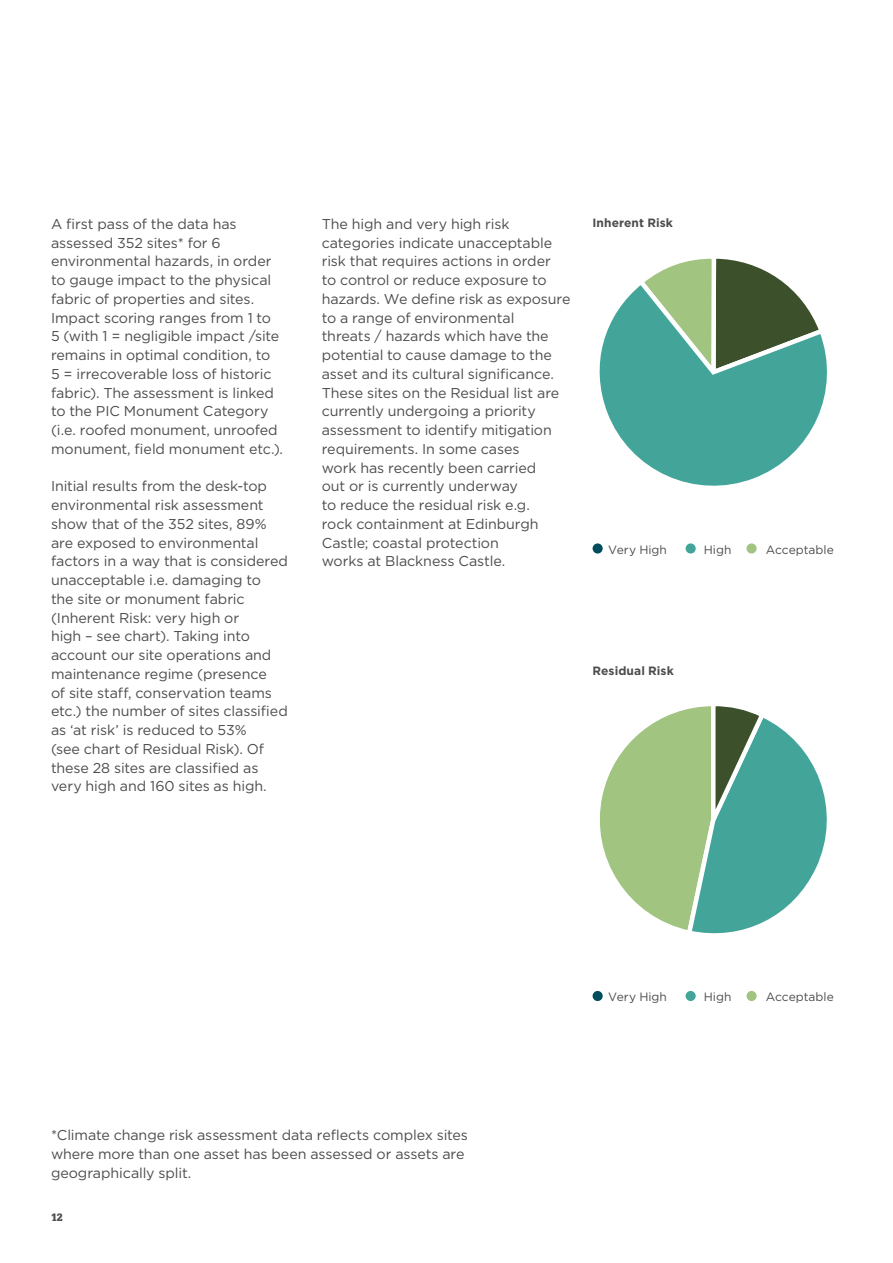
<style>
.page{position:relative;width:893px;height:1263px;background:#fff}
.page>*{position:absolute;margin:0;border:0;box-sizing:border-box;transform-origin:0 0}
.t1{font:14.25px/18.8px "Gotham";letter-spacing:-.005em;color:#4d4d4f}
.t2{font:12px "Gotham";color:#4d4d4f}
.t3{font:700 12px "Gotham";letter-spacing:.005em;color:#4d4d4f}
.t4{font:900 10.5px "Glypha";color:#4d4d4f}
</style>
<div class="page">
<svg style="left:653px;top:258px;width:121px;height:18px"></svg>
<svg style="left:599px;top:276px;width:228px;height:210px"></svg>
<div style="left:593px;top:543px;width:10px;height:10px;background:#004d5e;border-radius:50%"></div>
<div style="left:686px;top:543px;width:10px;height:10px;background:#43a59a;border-radius:50%"></div>
<div style="left:746px;top:543px;width:11px;height:10px;background:#a1c481;border-radius:50%"></div>
<svg style="left:599px;top:706px;width:228px;height:228px"></svg>
<div style="left:593px;top:991px;width:10px;height:10px;background:#004d5e;border-radius:50%"></div>
<div style="left:686px;top:991px;width:10px;height:10px;background:#43a59a;border-radius:50%"></div>
<div style="left:746px;top:991px;width:11px;height:10px;background:#a1c481;border-radius:50%"></div>
<p class="t1" style="left:51px;top:214px;width:234px">A first pass of the data has assessed 352 sites* for 6 environmental hazards, in order to gauge impact to the physical fabric of properties and sites.<br>Impact scoring ranges from 1 to<br>5 (with 1 = negligible impact /site remains in optimal condition, to<br>5 = irrecoverable loss of historic fabric). The assessment is linked to the PIC Monument Category (i.e. roofed monument, unroofed monument, field monument etc.).</p>
<p class="t1" style="left:51px;top:477px;width:238px">Initial results from the desk-top environmental risk assessment show that of the 352 sites, 89% are exposed to environmental factors in a way that is considered unacceptable i.e. damaging to<br>the site or monument fabric (Inherent Risk: very high or<br>high – see chart). Taking into account our site operations and maintenance regime (presence<br>of site staff, conservation teams etc.) the number of sites classified as ‘at risk’ is reduced to 53%<br>(see chart of Residual Risk). Of these 28 sites are classified as very high and 160 sites as high.</p>
<p class="t1" style="left:322px;top:214px;width:250px">The high and very high risk categories indicate unacceptable risk that requires actions in order<br>to control or reduce exposure to hazards. We define risk as exposure to a range of environmental<br>threats / hazards which have the potential to cause damage to the asset and its cultural significance.<br>These sites on the Residual list are currently undergoing a priority assessment to identify mitigation requirements. In some cases<br>work has recently been carried<br>out or is currently underway<br>to reduce the residual risk e.g.<br>rock containment at Edinburgh<br>Castle; coastal protection<br>works at Blackness Castle.</p>
<p class="t3" style="left:592px;top:216px;width:82px">Inherent Risk</p>
<p class="t2" style="left:608px;top:543px;width:60px">Very High</p>
<p class="t2" style="left:704px;top:543px;width:29px">High</p>
<p class="t2" style="left:766px;top:543px;width:69px">Acceptable</p>
<p class="t3" style="left:593px;top:664px;width:83px">Residual Risk</p>
<p class="t1" style="left:51px;top:1126px;width:418px">*Climate change risk assessment data reflects complex sites where more than one asset has been assessed or assets are geographically split.</p>
<p class="t4" style="left:51px;top:1210px;width:13px">12</p>
<p class="t2" style="left:608px;top:990px;width:60px">Very High</p>
<p class="t2" style="left:704px;top:990px;width:29px">High</p>
<p class="t2" style="left:766px;top:990px;width:69px">Acceptable</p>
</div>
